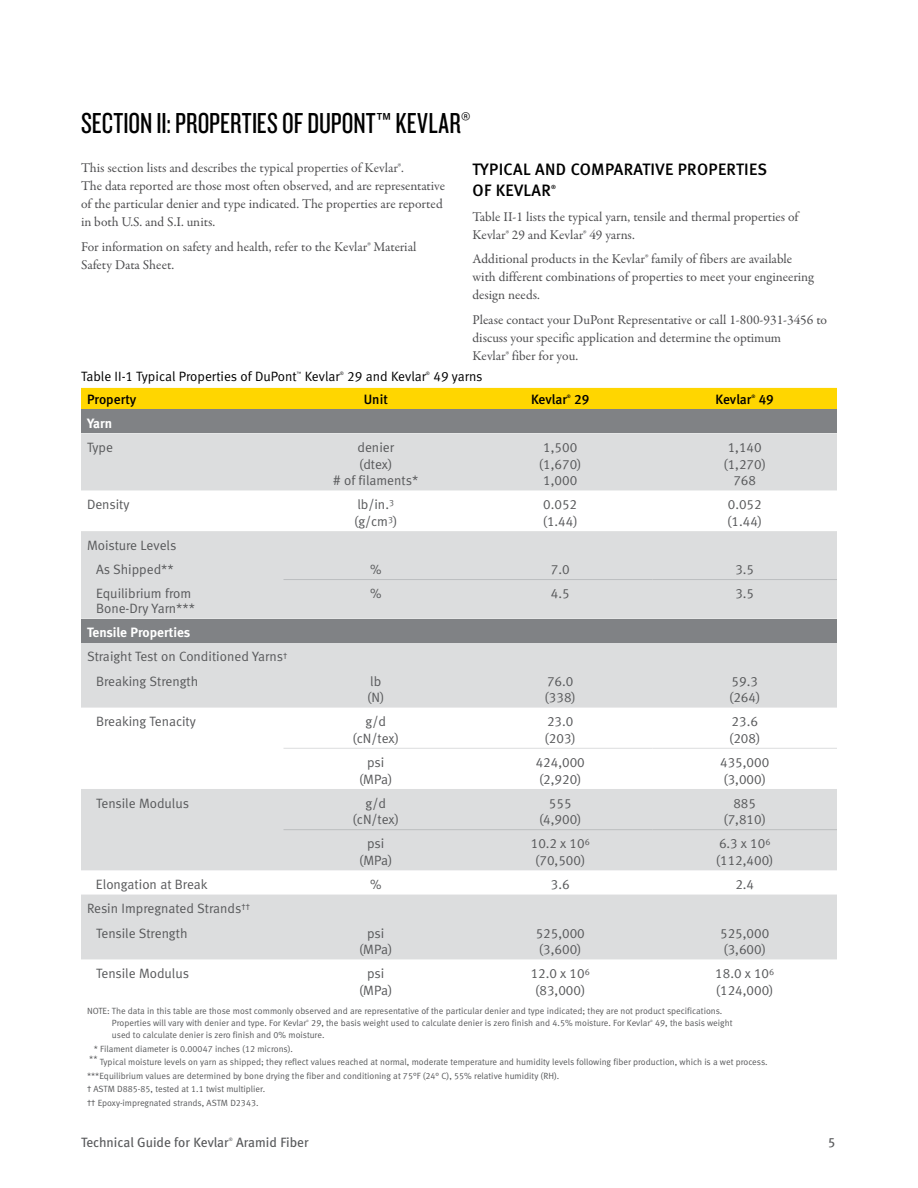
<style>
.page{position:relative;width:918px;height:1188px;background:#fff}
.page>*{position:absolute;margin:0;border:0;box-sizing:border-box;transform-origin:0 0}
.t1{font:30px "Knockout 28 Junior Feathrwt";color:#000}
.t2{font:16.5px/21px "Meta Medium LF";letter-spacing:.02em;color:#000}
.t3{font:13.5px/18px "Garamond Premr Pro";color:#4d4d4f}
.t4{font:13.5px/16.5px "Meta Normal LF";color:#58595b}
.t5{font:13.5px "Meta Normal LF";color:#000}
.t6{font:13.5px "Meta Book LF";color:#58595b}
.t7{font:13.5px "Meta Medium LF";color:#000}
.t8{font:13.5px "Meta Bold LF";color:#fff}
.t9{font:9px/12px "Meta Normal LF";color:#58595b}
.t10{font:5.7px "Meta Medium LF";color:#000}
.t11{font:4.8px "Meta Normal LF";color:#000}
.t12{font:4.8px "Meta Medium LF";color:#000}
.t13{font:4.8px "Meta Book LF";color:#58595b}
.t14{font:3.15px "Meta Normal LF";color:#58595b}
</style>
<div class="page">
<div style="left:81px;top:388px;width:756px;height:21px;background:#ffd600"></div>
<div style="left:81px;top:409px;width:756px;height:24px;background:#808285"></div>
<svg style="left:81px;top:433px;width:756px;height:526px;fill:#dcddde"></svg>
<div style="left:81px;top:619px;width:756px;height:24px;background:#808285"></div>
<hr style="left:284px;top:579px;width:184px;height:1px;background:#bcbec0">
<hr style="left:468px;top:579px;width:185px;height:1px;background:#bcbec0">
<hr style="left:653px;top:579px;width:184px;height:1px;background:#bcbec0">
<hr style="left:284px;top:748px;width:184px;height:1px;background:#dcddde">
<hr style="left:468px;top:748px;width:185px;height:1px;background:#dcddde">
<hr style="left:653px;top:748px;width:184px;height:1px;background:#dcddde">
<hr style="left:284px;top:829px;width:184px;height:1px;background:#bcbec0">
<hr style="left:468px;top:829px;width:185px;height:1px;background:#bcbec0">
<hr style="left:653px;top:829px;width:184px;height:1px;background:#bcbec0">
<h1 class="t1" style="left:81px;top:105px;width:391px">SECTION II: PROPERTIES OF DUPONT™ KEVLAR®</h1>
<p class="t3" style="left:81px;top:159px;width:366px">This section lists and describes the typical properties of Kevlar®.<br>The data reported are those most often observed, and are representative of the particular denier and type indicated. The properties are reported in both U.S. and S.I. units.</p>
<h3 class="t3" style="left:81px;top:238px;width:337px">For information on safety and health, refer to the Kevlar® Material<br>Safety Data Sheet.</h3>
<h2 class="t2" style="left:473px;top:159px;width:296px">TYPICAL AND COMPARATIVE PROPERTIES<br>OF KEVLAR</h2>
<p class="t10" style="left:551px;top:183px;width:6px">®</p>
<h3 class="t3" style="left:473px;top:208px;width:328px">Table II-1 lists the typical yarn, tensile and thermal properties of<br>Kevlar® 29 and Kevlar® 49 yarns.</h3>
<h3 class="t3" style="left:473px;top:250px;width:343px">Additional products in the Kevlar® family of fibers are available with different combinations of properties to meet your engineering design needs.</h3>
<h3 class="t3" style="left:473px;top:311px;width:356px">Please contact your DuPont Representative or call 1-800-931-3456 to discuss your specific application and determine the optimum<br>Kevlar® fiber for you.</h3>
<h3 class="t5" style="left:81px;top:369px;width:217px">Table II-1 Typical Properties of DuPont</h3>
<p class="t11" style="left:297px;top:371px;width:6px">™</p>
<h3 class="t5" style="left:305px;top:369px;width:36px">Kevlar</h3>
<p class="t11" style="left:340px;top:371px;width:6px">®</p>
<h3 class="t5" style="left:347px;top:369px;width:80px">29 and Kevlar</h3>
<p class="t11" style="left:426px;top:371px;width:6px">®</p>
<h3 class="t5" style="left:433px;top:369px;width:51px">49 yarns</h3>
<h3 class="t7" style="left:87px;top:391px;width:51px">Property</h3>
<h3 class="t7" style="left:364px;top:391px;width:25px">Unit</h3>
<h3 class="t7" style="left:531px;top:391px;width:37px">Kevlar</h3>
<p class="t12" style="left:567px;top:393px;width:5px">®</p>
<h3 class="t7" style="left:574px;top:391px;width:17px">29</h3>
<h3 class="t7" style="left:716px;top:391px;width:37px">Kevlar</h3>
<p class="t12" style="left:751px;top:393px;width:5px">®</p>
<h3 class="t7" style="left:759px;top:391px;width:17px">49</h3>
<h3 class="t8" style="left:87px;top:415px;width:27px">Yarn</h3>
<h3 class="t4" style="left:87px;top:439px;width:28px">Type</h3>
<h3 class="t4" style="left:333px;top:439px;width:87px;text-align:center">denier<br>(dtex)<br># of filaments*</h3>
<h3 class="t4" style="left:539px;top:439px;width:44px;text-align:center">1,500 (1,670)<br>1,000</h3>
<h3 class="t4" style="left:723px;top:439px;width:44px;text-align:center">1,140 (1,270)<br>768</h3>
<h3 class="t4" style="left:87px;top:496px;width:44px">Density</h3>
<h3 class="t4" style="left:354px;top:496px;width:45px">lb/in.<sup>3 </sup>(g/cm<sup>3</sup>)</h3>
<h3 class="t4" style="left:543px;top:496px;width:36px">0.052 (1.44)</h3>
<h3 class="t4" style="left:727px;top:496px;width:36px">0.052 (1.44)</h3>
<h3 class="t4" style="left:87px;top:533px;width:91px;line-height:24.2px;text-align:center">Moisture Levels<br>As Shipped**</h3>
<h3 class="t4" style="left:370px;top:561px;width:13px">%</h3>
<h3 class="t4" style="left:551px;top:561px;width:20px">7.0</h3>
<h3 class="t4" style="left:735px;top:561px;width:20px">3.5</h3>
<h3 class="t4" style="left:96px;top:586px;width:101px;line-height:15px">Equilibrium from<br>Bone-Dry Yarn***</h3>
<h3 class="t4" style="left:370px;top:585px;width:13px">%</h3>
<h3 class="t4" style="left:551px;top:585px;width:20px">4.5</h3>
<h3 class="t4" style="left:735px;top:585px;width:20px">3.5</h3>
<h3 class="t8" style="left:87px;top:625px;width:105px">Tensile Properties</h3>
<h3 class="t4" style="left:96px;top:645px;width:193px;line-height:24.2px;text-indent:-9px">Straight Test on Conditioned Yarns<sup>†<br></sup>Breaking Strength</h3>
<h3 class="t4" style="left:367px;top:673px;width:19px">lb (N)</h3>
<h3 class="t4" style="left:545px;top:673px;width:33px">76.0 (338)</h3>
<h3 class="t4" style="left:729px;top:673px;width:33px">59.3 (264)</h3>
<h3 class="t4" style="left:96px;top:713px;width:101px">Breaking Tenacity</h3>
<h3 class="t4" style="left:353px;top:713px;width:48px;text-align:center">g/d (cN/tex)</h3>
<h3 class="t4" style="left:545px;top:713px;width:33px">23.0 (203)</h3>
<h3 class="t4" style="left:729px;top:713px;width:33px">23.6 (208)</h3>
<h3 class="t4" style="left:359px;top:754px;width:35px;text-align:center">psi (MPa)</h3>
<h3 class="t4" style="left:536px;top:754px;width:51px">424,000 (2,920)</h3>
<h3 class="t4" style="left:720px;top:754px;width:51px">435,000 (3,000)</h3>
<h3 class="t4" style="left:96px;top:795px;width:95px">Tensile Modulus</h3>
<h3 class="t4" style="left:353px;top:795px;width:48px;text-align:center">g/d (cN/tex)</h3>
<h3 class="t4" style="left:539px;top:795px;width:44px;text-align:center">555 (4,900)</h3>
<h3 class="t4" style="left:724px;top:795px;width:44px;text-align:center">885 (7,810)</h3>
<h3 class="t4" style="left:359px;top:835px;width:35px;text-align:center">psi (MPa)</h3>
<h3 class="t4" style="left:531px;top:835px;width:60px;text-align:center">10.2 x 10<sup>6 </sup>(70,500)</h3>
<h3 class="t4" style="left:716px;top:835px;width:59px">6.3 x 10<sup>6 </sup>(112,400)</h3>
<h3 class="t4" style="left:96px;top:876px;width:113px">Elongation at Break</h3>
<h3 class="t4" style="left:370px;top:876px;width:13px">%</h3>
<h3 class="t4" style="left:551px;top:876px;width:20px">3.6</h3>
<h3 class="t4" style="left:735px;top:876px;width:20px">2.4</h3>
<h3 class="t4" style="left:96px;top:896px;width:155px;line-height:24.2px;text-indent:-9px">Resin Impregnated Strands<sup>††<br></sup>Tensile Strength</h3>
<h3 class="t4" style="left:359px;top:924px;width:35px;text-align:center">psi (MPa)</h3>
<h3 class="t4" style="left:536px;top:924px;width:51px">525,000 (3,600)</h3>
<h3 class="t4" style="left:720px;top:924px;width:51px">525,000 (3,600)</h3>
<h3 class="t4" style="left:96px;top:965px;width:95px">Tensile Modulus</h3>
<h3 class="t4" style="left:359px;top:965px;width:35px;text-align:center">psi (MPa)</h3>
<h3 class="t4" style="left:531px;top:965px;width:60px;text-align:center">12.0 x 10<sup>6 </sup>(83,000)</h3>
<h3 class="t4" style="left:715px;top:965px;width:61px">18.0 x 10<sup>6 </sup>(124,000)</h3>
<p class="t9" style="left:112px;top:1005px;width:612px;text-indent:-25px">NOTE: The data in this table are those most commonly observed and are representative of the particular denier and type indicated; they are not product specifications.<br>Properties will vary with denier and type. For Kevlar</p>
<p class="t14" style="left:306px;top:1019px;width:4px">®</p>
<p class="t9" style="left:311px;top:1017px;width:340px">29, the basis weight used to calculate denier is zero finish and 4.5% moisture. For Kevlar</p>
<p class="t14" style="left:650px;top:1019px;width:4px">®</p>
<p class="t9" style="left:655px;top:1017px;width:79px">49, the basis weight</p>
<p class="t9" style="left:112px;top:1029px;width:214px">used to calculate denier is zero finish and 0% moisture.</p>
<p class="t9" style="left:94px;top:1042px;width:201px">* Filament diameter is 0.00047 inches (12 microns).</p>
<p class="t9" style="left:89px;top:1056px;width:680px">** Typical moisture levels on yarn as shipped; they reflect values reached at normal, moderate temperature and humidity levels following fiber production, which is a wet process.</p>
<p class="t9" style="left:87px;top:1070px;width:474px">***Equilibrium values are determined by bone drying the fiber and conditioning at 75°F (24° C), 55% relative humidity (RH).</p>
<p class="t9" style="left:87px;top:1083px;width:180px">† ASTM D885-85, tested at 1.1 twist multiplier.</p>
<p class="t9" style="left:87px;top:1097px;width:173px">†† Epoxy-impregnated strands, ASTM D2343.</p>
<h3 class="t6" style="left:81px;top:1135px;width:149px">Technical Guide for Kevlar</h3>
<p class="t13" style="left:229px;top:1137px;width:6px">®</p>
<h3 class="t6" style="left:236px;top:1135px;width:74px">Aramid Fiber</h3>
<h3 class="t6" style="left:828px;top:1135px;width:9px">5</h3>
</div>
